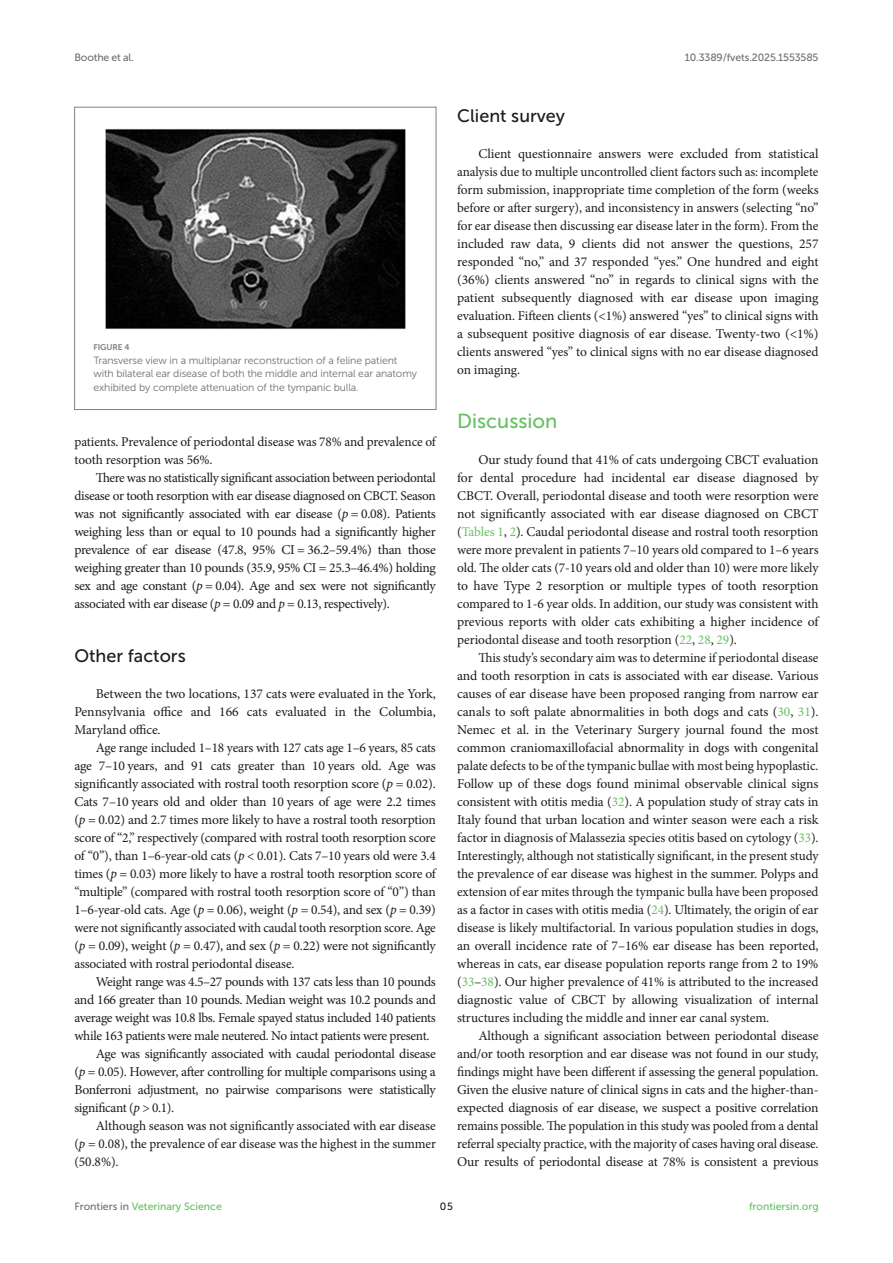
<style>
.page{position:relative;width:893px;height:1263px;background:#fff}
.page>*{position:absolute;margin:0;border:0;box-sizing:border-box;transform-origin:0 0}
.HEAD_1{font:20.25px "Museo Sans 500";color:#65c161}
.HEAD_2{font:18px "Museo Sans 500";color:#1b1c1b}
.TEXT{font:13.5px/18px "Minion Pro";letter-spacing:-.01em;color:#1b1c1b;text-align:justify}
.FIG_LEG{font:10.5px/13.5px "Museo Sans 300";letter-spacing:-.01em;color:#706f70}
.t1{font:10.5px "Museo Sans 500";color:#65c161}
.t2{font:10.5px "Museo Sans 500";letter-spacing:-.015em;color:#706f70}
.t3{font:10.5px "Museo Sans 500";color:#1b1c1b}
.FIG_HD{font:8.25px "Museo Sans 700";letter-spacing:-.01em;color:#7e7f7f}
.s1{font-style:italic}
.s2{color:#65c161}
.s3{color:#706f70}
</style>
<div class="page">
<img style="left:105px;top:128px;width:301px;height:202px">
<div style="left:74px;top:107px;width:362px;height:303px;border:1px solid #808285"></div>
<p class="t2" style="left:74px;top:52px;width:61px">Boothe et al.</p>
<p class="t2" style="left:685px;top:52px;width:135px">10.3389/fvets.2025.1553585</p>
<p class="FIG_HD" style="left:94px;top:343px;width:37px">FIGURE 4</p>
<p class="FIG_LEG" style="left:94px;top:353px;width:325px">Transverse view in a multiplanar reconstruction of a feline patient with bilateral ear disease of both the middle and internal ear anatomy exhibited by complete attenuation of the tympanic bulla.</p>
<p class="TEXT" style="left:74px;top:433px;width:363px">patients. Prevalence of periodontal disease was 78% and prevalence of tooth resorption was 56%.</p>
<p class="TEXT" style="left:74px;top:469px;width:363px;text-indent:21px">There was no statistically significant association between periodontal disease or tooth resorption with ear disease diagnosed on CBCT. Season was not significantly associated with ear disease (<span class="s1">p</span> = 0.08). Patients weighing less than or equal to 10 pounds had a significantly higher prevalence of ear disease (47.8, 95% CI = 36.2–59.4%) than those weighing greater than 10 pounds (35.9, 95% CI = 25.3–46.4%) holding sex and age constant (<span class="s1">p</span> = 0.04). Age and sex were not significantly associated with ear disease (<span class="s1">p</span> = 0.09 and <span class="s1">p</span> = 0.13, respectively).</p>
<p class="HEAD_2" style="left:74px;top:646px;width:113px">Other factors</p>
<p class="TEXT" style="left:74px;top:685px;width:363px;text-indent:21px">Between the two locations, 137 cats were evaluated in the York, Pennsylvania office and 166 cats evaluated in the Columbia, Maryland office.</p>
<p class="TEXT" style="left:74px;top:739px;width:363px;text-indent:21px">Age range included 1–18 years with 127 cats age 1–6 years, 85 cats age 7–10 years, and 91 cats greater than 10 years old. Age was significantly associated with rostral tooth resorption score (<span class="s1">p</span> = 0.02).<br>Cats 7–10 years old and older than 10 years of age were 2.2 times (<span class="s1">p</span> = 0.02) and 2.7 times more likely to have a rostral tooth resorption score of “2,” respectively (compared with rostral tooth resorption score of “0”), than 1–6-year-old cats (<span class="s1">p</span> &lt; 0.01). Cats 7–10 years old were 3.4 times (<span class="s1">p</span> = 0.03) more likely to have a rostral tooth resorption score of “multiple” (compared with rostral tooth resorption score of “0”) than 1–6-year-old cats. Age (<span class="s1">p</span> = 0.06), weight (<span class="s1">p</span> = 0.54), and sex (<span class="s1">p</span> = 0.39) were not significantly associated with caudal tooth resorption score. Age (<span class="s1">p</span> = 0.09), weight (<span class="s1">p</span> = 0.47), and sex (<span class="s1">p</span> = 0.22) were not significantly associated with rostral periodontal disease.</p>
<p class="TEXT" style="left:74px;top:973px;width:363px;text-indent:21px">Weight range was 4.5–27 pounds with 137 cats less than 10 pounds and 166 greater than 10 pounds. Median weight was 10.2 pounds and average weight was 10.8 lbs. Female spayed status included 140 patients while 163 patients were male neutered. No intact patients were present.</p>
<p class="TEXT" style="left:74px;top:1045px;width:363px;text-indent:21px">Age was significantly associated with caudal periodontal disease (<span class="s1">p</span> = 0.05). However, after controlling for multiple comparisons using a Bonferroni adjustment, no pairwise comparisons were statistically significant (<span class="s1">p</span> &gt; 0.1).</p>
<p class="TEXT" style="left:74px;top:1117px;width:363px;text-indent:21px">Although season was not significantly associated with ear disease (<span class="s1">p</span> = 0.08), the prevalence of ear disease was the highest in the summer (50.8%).</p>
<p class="HEAD_2" style="left:457px;top:106px;width:109px">Client survey</p>
<p class="TEXT" style="left:457px;top:145px;width:363px;text-indent:21px">Client questionnaire answers were excluded from statistical analysis due to multiple uncontrolled client factors such as: incomplete form submission, inappropriate time completion of the form (weeks before or after surgery), and inconsistency in answers (selecting “no” for ear disease then discussing ear disease later in the form). From the included raw data, 9 clients did not answer the questions, 257 responded “no,” and 37 responded “yes.” One hundred and eight (36%) clients answered “no” in regards to clinical signs with the patient subsequently diagnosed with ear disease upon imaging evaluation. Fifteen clients (&lt;1%) answered “yes” to clinical signs with a subsequent positive diagnosis of ear disease. Twenty-two (&lt;1%) clients answered “yes” to clinical signs with no ear disease diagnosed on imaging.</p>
<p class="HEAD_1" style="left:457px;top:410px;width:102px">Discussion</p>
<p class="TEXT" style="left:457px;top:451px;width:363px;text-indent:21px">Our study found that 41% of cats undergoing CBCT evaluation for dental procedure had incidental ear disease diagnosed by CBCT. Overall, periodontal disease and tooth were resorption were not significantly associated with ear disease diagnosed on CBCT (<span class="s2">Tables 1</span>, <span class="s2">2</span>). Caudal periodontal disease and rostral tooth resorption were more prevalent in patients 7–10 years old compared to 1–6 years old. The older cats (7-10 years old and older than 10) were more likely to have Type 2 resorption or multiple types of tooth resorption compared to 1-6 year olds. In addition, our study was consistent with previous reports with older cats exhibiting a higher incidence of periodontal disease and tooth resorption (<span class="s2">22</span>, <span class="s2">28</span>, <span class="s2">29</span>).</p>
<p class="TEXT" style="left:457px;top:649px;width:363px;text-indent:21px">This study’s secondary aim was to determine if periodontal disease and tooth resorption in cats is associated with ear disease. Various causes of ear disease have been proposed ranging from narrow ear canals to soft palate abnormalities in both dogs and cats (<span class="s2">30</span>, <span class="s2">31</span>).<br>Nemec et al. in the Veterinary Surgery journal found the most common craniomaxillofacial abnormality in dogs with congenital palate defects to be of the tympanic bullae with most being hypoplastic.<br>Follow up of these dogs found minimal observable clinical signs consistent with otitis media (<span class="s2">32</span>). A population study of stray cats in Italy found that urban location and winter season were each a risk factor in diagnosis of Malassezia species otitis based on cytology (<span class="s2">33</span>).<br>Interestingly, although not statistically significant, in the present study the prevalence of ear disease was highest in the summer. Polyps and extension of ear mites through the tympanic bulla have been proposed as a factor in cases with otitis media (<span class="s2">24</span>). Ultimately, the origin of ear disease is likely multifactorial. In various population studies in dogs, an overall incidence rate of 7–16% ear disease has been reported, whereas in cats, ear disease population reports range from 2 to 19% (<span class="s2">33</span>–<span class="s2">38</span>). Our higher prevalence of 41% is attributed to the increased diagnostic value of CBCT by allowing visualization of internal structures including the middle and inner ear canal system.</p>
<p class="TEXT" style="left:457px;top:1027px;width:363px;text-indent:21px">Although a significant association between periodontal disease and/or tooth resorption and ear disease was not found in our study, findings might have been different if assessing the general population.<br>Given the elusive nature of clinical signs in cats and the higher-than&shy;expected diagnosis of ear disease, we suspect a positive correlation remains possible. The population in this study was pooled from a dental referral specialty practice, with the majority of cases having oral disease.<br>Our results of periodontal disease at 78% is consistent a previous</p>
<p class="t1" style="left:74px;top:1200px;width:149px"><span class="s3">Frontiers in</span> Veterinary Science</p>
<p class="t3" style="left:440px;top:1200px;width:14px">05</p>
<p class="t1" style="left:749px;top:1200px;width:71px">frontiersin.org</p>
</div>
